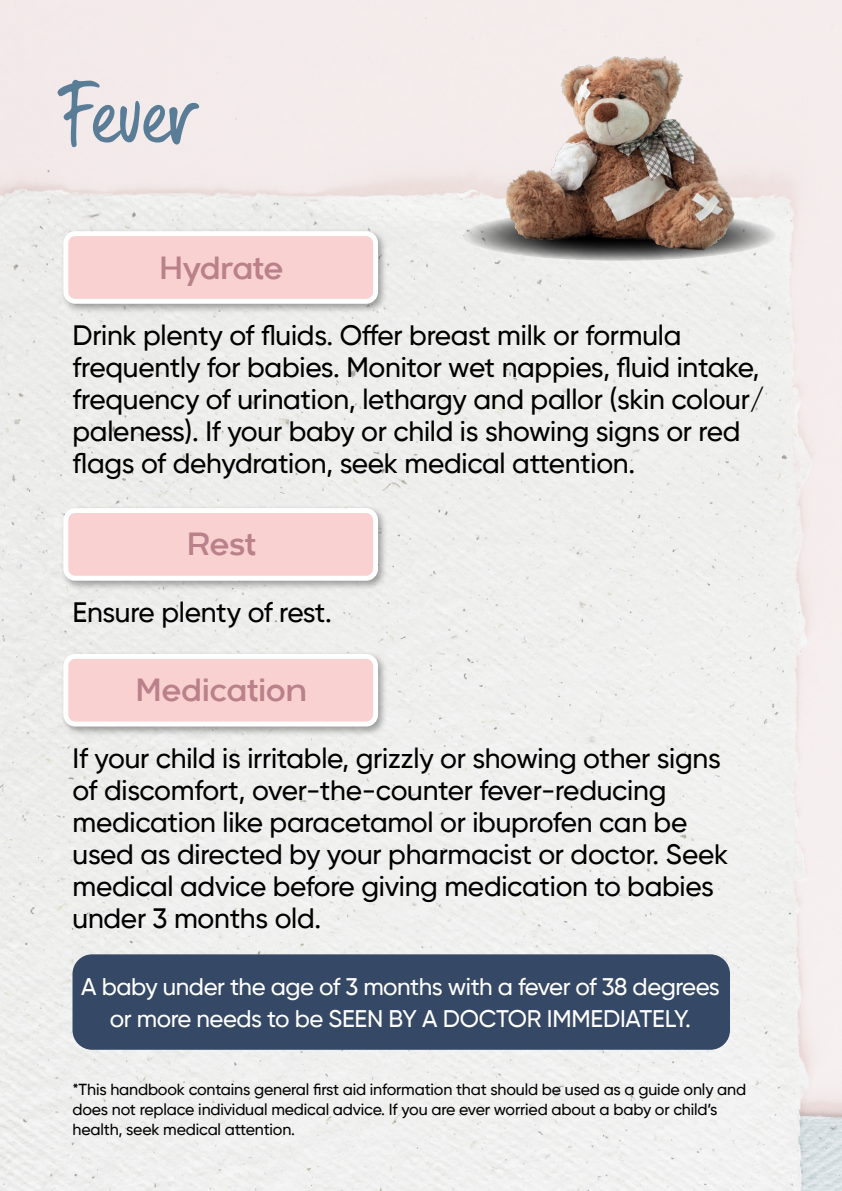
<style>
.page{position:relative;width:842px;height:1191px;background:#efeeed}
.page>*{position:absolute;margin:0;border:0;box-sizing:border-box;transform-origin:0 0}
.t1{font:32px "Arkibal";letter-spacing:-.025em;color:#ba818b}
.t2{font:500 28px/32px "Gilroy";letter-spacing:-.01em;color:#000}
.t3{font:500 24px/32px "Gilroy";letter-spacing:-.02em;color:#fff;text-align:center}
.t4{font:500 16px/20px "Gilroy";letter-spacing:-.01em;color:#000}
</style>
<div class="page">
<svg style="left:462px;top:210px;width:315px;height:51px"></svg>
<img style="left:483px;top:45px;width:273px;height:212px">
<svg style="left:57px;top:80px;width:142px;height:67px;background:#c9ccd3"></svg>
<div style="left:73px;top:954px;width:657px;height:95px;background:#354865;border-radius:20px"></div>
<div style="left:60px;top:228px;width:328px;height:86px;background:#000;opacity:.35"></div>
<div style="left:66px;top:234px;width:310px;height:67px;background:#f8d1d0;border-radius:9px"></div>
<div style="left:63px;top:231px;width:315px;height:73px;border:5px solid #fff;border-radius:9px"></div>
<div style="left:60px;top:505px;width:328px;height:86px;background:#000;opacity:.35"></div>
<div style="left:66px;top:510px;width:310px;height:68px;background:#f8d1d0;border-radius:9px"></div>
<div style="left:63px;top:508px;width:315px;height:73px;border:5px solid #fff;border-radius:9px"></div>
<div style="left:60px;top:651px;width:328px;height:85px;background:#000;opacity:.35"></div>
<div style="left:66px;top:656px;width:310px;height:68px;background:#f8d1d0;border-radius:9px"></div>
<div style="left:63px;top:654px;width:315px;height:72px;border:5px solid #fff;border-radius:9px"></div>
<p class="t1" style="left:159px;top:245px;width:126px">Hydrate</p>
<p class="t2" style="left:73px;top:319px;width:693px">Drink plenty of fluids. Offer breast milk or formula frequently for babies. Monitor wet nappies, fluid intake, frequency of urination, lethargy and pallor (skin colour/ paleness). If your baby or child is showing signs or red flags of dehydration, seek medical attention.</p>
<p class="t1" style="left:187px;top:522px;width:71px">Rest</p>
<p class="t2" style="left:73px;top:596px;width:261px">Ensure plenty of rest.</p>
<p class="t1" style="left:136px;top:668px;width:173px">Medication</p>
<p class="t2" style="left:73px;top:741px;width:657px">If your child is irritable, grizzly or showing other signs of discomfort, over-the-counter fever-reducing medication like paracetamol or ibuprofen can be used as directed by your pharmacist or doctor. Seek medical advice before giving medication to babies under 3 months old.</p>
<p class="t3" style="left:81px;top:970px;width:640px">A baby under the age of 3 months with a fever of 38 degrees or more needs to be SEEN BY A DOCTOR IMMEDIATELY.</p>
<p class="t4" style="left:73px;top:1079px;width:675px">*This handbook contains general first aid information that should be used as a guide only and does not replace individual medical advice. If you are ever worried about a baby or child’s health, seek medical attention.</p>
</div>
